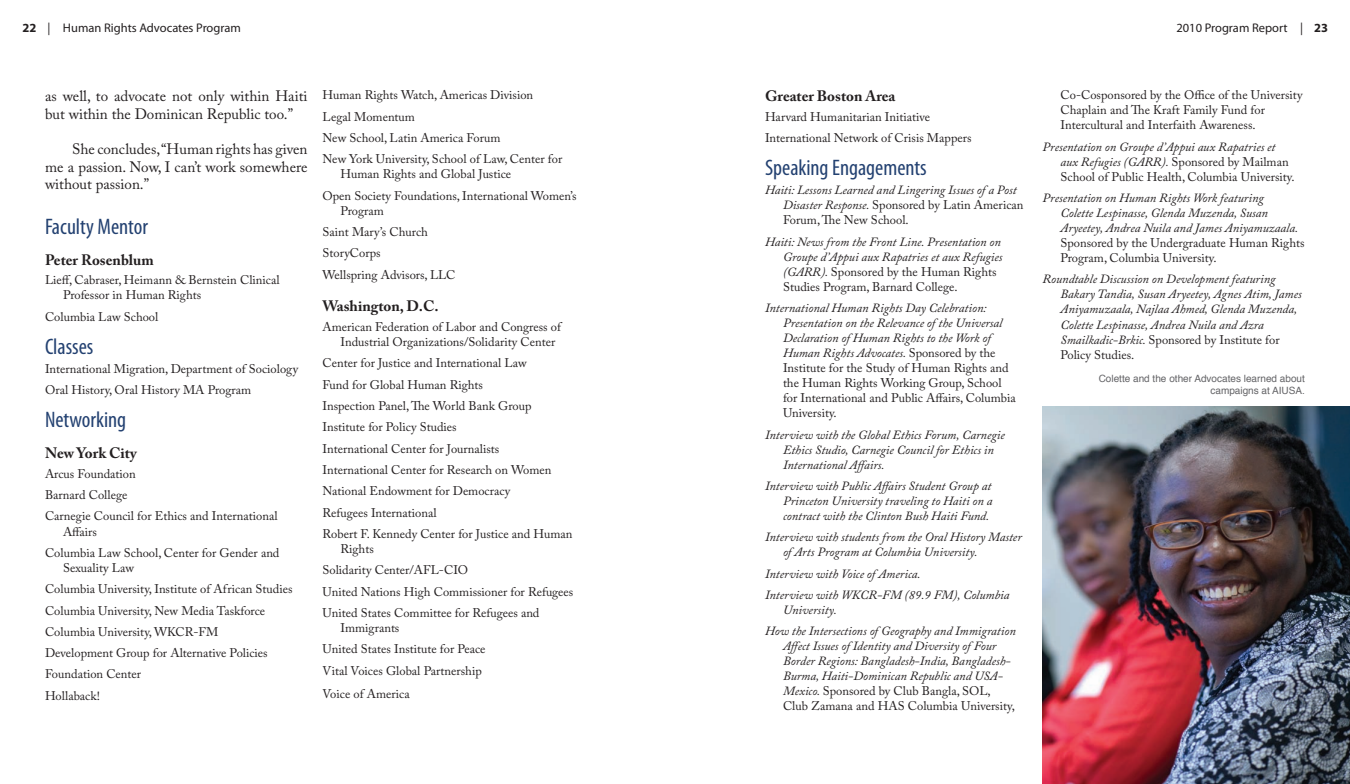
<style>
.page{position:relative;width:1350px;height:784px;background:#fff}
.page>*{position:absolute;margin:0;border:0;box-sizing:border-box;transform-origin:0 0}
.t1{font:condensed 22.5px "Myriad Pro";color:#234171}
.t2{font:15px/17.5px "Adobe Caslon Pro";color:#231f20}
.t3{font:700 15px "Adobe Caslon Pro";color:#231f20}
.t4{font:italic 12.5px/15px "Adobe Caslon Pro";color:#231f20}
.t5{font:12.5px/21.2px "Adobe Caslon Pro";color:#231f20}
.t6{font:12.5px "Myriad Pro";color:#231f20}
.t7{font:10px/12px "Helvetica";color:#636366;text-align:right}
.s1{font-weight:700}
.s2{font-style:normal}
</style>
<div class="page">
<img style="left:1042px;top:406px;width:308px;height:377px">
<p class="t6" style="left:22px;top:20px;width:220px"><span class="s1">22</span> | Human Rights Advocates Program</p>
<p class="t6" style="left:1176px;top:20px;width:153px">2010 Program Report | <span class="s1">23</span></p>
<p class="t2" style="left:45px;top:87px;width:264px">as well, to advocate not only within Haiti but within the Dominican Republic too.”</p>
<p class="t2" style="left:45px;top:140px;width:264px;text-align:justify;text-indent:27px">She concludes, “Human rights has given me a passion. Now, I can’t work somewhere without passion.”</p>
<h1 class="t1" style="left:45px;top:212px;width:104px">Faculty Mentor</h1>
<p class="t3" style="left:45px;top:251px;width:110px">Peter Rosenblum</p>
<p class="t5" style="left:63px;top:272px;width:218px;line-height:15px;text-indent:-18px">Lieff, Cabraser, Heimann &amp; Bernstein Clinical<br>Professor in Human Rights</p>
<p class="t5" style="left:45px;top:305px;width:115px">Columbia Law School</p>
<h1 class="t1" style="left:45px;top:332px;width:50px">Classes</h1>
<p class="t5" style="left:45px;top:358px;width:255px">International Migration, Department of Sociology<br>Oral History, Oral History MA Program</p>
<h1 class="t1" style="left:45px;top:406px;width:83px">Networking</h1>
<p class="t3" style="left:45px;top:444px;width:93px">New York City</p>
<p class="t5" style="left:45px;top:462px;width:234px">Arcus Foundation<br>Barnard College<br>Carnegie Council for Ethics and International</p>
<p class="t5" style="left:45px;top:520px;width:236px;text-indent:18px">Affairs<br>Columbia Law School, Center for Gender and</p>
<p class="t5" style="left:45px;top:556px;width:249px;text-indent:18px">Sexuality Law<br>Columbia University, Institute of African Studies<br>Columbia University, New Media Taskforce<br>Columbia University, WKCR-FM<br>Development Group for Alternative Policies<br>Foundation Center<br>Hollaback!</p>
<p class="t5" style="left:322px;top:84px;width:241px">Human Rights Watch, Americas Division Legal Momentum<br>New School, Latin America Forum<br>New York University, School of Law, Center for</p>
<p class="t5" style="left:322px;top:163px;width:255px;text-indent:18px">Human Rights and Global Justice<br>Open Society Foundations, International Women’s</p>
<p class="t5" style="left:322px;top:199px;width:134px;text-indent:18px">Program<br>Saint Mary’s Church<br>StoryCorps<br>Wellspring Advisors, LLC</p>
<p class="t3" style="left:322px;top:297px;width:118px">Washington, D.C.</p>
<p class="t5" style="left:340px;top:319px;width:222px;line-height:15px;text-indent:-18px">American Federation of Labor and Congress of<br>Industrial Organizations/Solidarity Center</p>
<p class="t5" style="left:322px;top:352px;width:252px">Center for Justice and International Law<br>Fund for Global Human Rights<br>Inspection Panel, The World Bank Group Institute for Policy Studies<br>International Center for Journalists<br>International Center for Research on Women National Endowment for Democracy<br>Refugees International<br>Robert F. Kennedy Center for Justice and Human</p>
<p class="t5" style="left:322px;top:537px;width:252px;text-indent:18px">Rights<br>Solidarity Center/AFL-CIO<br>United Nations High Commissioner for Refugees<br>United States Committee for Refugees and</p>
<p class="t5" style="left:322px;top:616px;width:165px;text-indent:18px">Immigrants<br>United States Institute for Peace<br>Vital Voices Global Partnership</p>
<p class="t5" style="left:322px;top:683px;width:89px">Voice of America</p>
<p class="t3" style="left:765px;top:87px;width:132px">Greater Boston Area</p>
<p class="t5" style="left:765px;top:106px;width:208px">Harvard Humanitarian Initiative<br>International Network of Crisis Mappers</p>
<h1 class="t1" style="left:765px;top:154px;width:163px">Speaking Engagements</h1>
<p class="t4" style="left:783px;top:182px;width:242px;text-indent:-18px">Haiti: Lessons Learned and Lingering Issues of a Post<br>Disaster Response. <span class="s2">Sponsored by Latin American<br>Forum, The New School.</span></p>
<p class="t4" style="left:783px;top:234px;width:221px;text-indent:-18px">Haiti: News from the Front Line. Presentation on Groupe d’Appui aux Rapatries et aux Refugies (GARR). <span class="s2">Sponsored by the Human Rights Studies Program, Barnard College.</span></p>
<p class="t4" style="left:783px;top:300px;width:234px;text-indent:-18px">International Human Rights Day Celebration:<br>Presentation on the Relevance of the Universal Declaration of Human Rights to the Work of Human Rights Advocates. <span class="s2">Sponsored by the Institute for the Study of Human Rights and the Human Rights Working Group, School for International and Public Affairs, Columbia University.</span></p>
<p class="t4" style="left:783px;top:426px;width:223px;text-indent:-18px">Interview with the Global Ethics Forum, Carnegie<br>Ethics Studio, Carnegie Council for Ethics in<br>International Affairs.</p>
<p class="t4" style="left:783px;top:478px;width:211px;text-align:justify;text-indent:-18px">Interview with Public Affairs Student Group at Princeton University traveling to Haiti on a contract with the Clinton Bush Haiti Fund.</p>
<p class="t4" style="left:783px;top:529px;width:240px;text-indent:-18px">Interview with students from the Oral History Master of Arts Program at Columbia University.</p>
<p class="t4" style="left:765px;top:562px;width:246px;line-height:21.2px">Interview with Voice of America.<br>Interview with WKCR-FM (89.9 FM), Columbia</p>
<p class="t4" style="left:765px;top:598px;width:252px;line-height:21.2px;text-indent:18px">University.<br>How the Intersections of Geography and Immigration</p>
<p class="t4" style="left:783px;top:638px;width:233px">Affect Issues of Identity and Diversity of Four Border Regions: Bangladesh-India, Bangladesh-Burma, Haiti-Dominican Republic and USA-Mexico. <span class="s2">Sponsored by Club Bangla, SOL, Club Zamana and HAS Columbia University,</span></p>
<p class="t5" style="left:1061px;top:87px;width:244px;line-height:15px">Co-Cosponsored by the Office of the University<br>Chaplain and The Kraft Family Fund for<br>Intercultural and Interfaith Awareness.</p>
<p class="t4" style="left:1061px;top:139px;width:236px;text-indent:-18px">Presentation on Groupe d’Appui aux Rapatries et aux Refugies (GARR). <span class="s2">Sponsored by Mailman<br>School of Public Health, Columbia University.</span></p>
<p class="t4" style="left:1061px;top:190px;width:239px;text-indent:-18px">Presentation on Human Rights Work featuring<br>Colette Lespinasse, Glenda Muzenda, Susan<br>Aryeetey, Andrea Nuila and James Aniyamuzaala.</p>
<p class="t5" style="left:1061px;top:235px;width:246px;line-height:15px">Sponsored by the Undergraduate Human Rights<br>Program, Columbia University.</p>
<p class="t4" style="left:1061px;top:271px;width:243px;text-indent:-18px">Roundtable Discussion on Development featuring Bakary Tandia, Susan Aryeetey, Agnes Atim, James Aniyamuzaala, Najlaa Ahmed, Glenda Muzenda, Colette Lespinasse, Andrea Nuila and Azra Smailkadic-Brkic. <span class="s2">Sponsored by Institute for Policy Studies.</span></p>
<p class="t7" style="left:1099px;top:372px;width:208px">Colette and the other Advocates learned about campaigns at AIUSA.</p>
</div>
